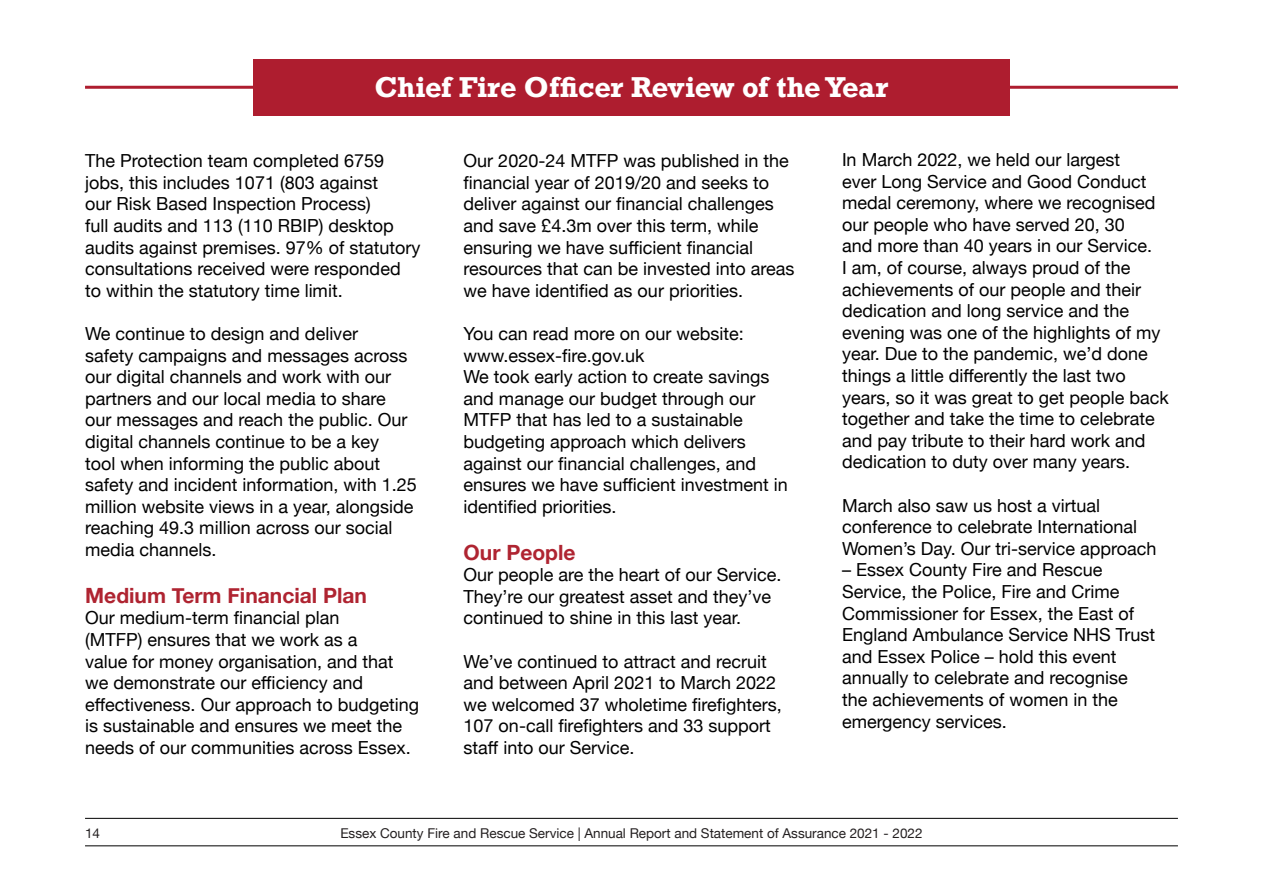
<style>
.page{position:relative;width:1263px;height:893px;background:#fff}
.page>*{position:absolute;margin:0;border:0;box-sizing:border-box;transform-origin:0 0}
.Main_header{font:700 27px "Rockwell";letter-spacing:-.01em;color:#fff}
.Main_header-2{font:700 21px "Helvetica Neue";color:#af2431}
.Main_header-3{font:18px/21.6px "Helvetica Neue";color:#000}
.t1{font:13.5px "Helvetica Neue";color:#231f20}
</style>
<div class="page">
<hr style="left:85px;top:818px;width:1093px;height:1px;background:#000">
<hr style="left:85px;top:845px;width:1093px;height:1px;background:#000">
<hr style="left:85px;top:86px;width:1093px;height:3px;background:#ae1d2f">
<div style="left:253px;top:59px;width:757px;height:57px;background:#ae1d2f"></div>
<p class="Main_header" style="left:374px;top:70px;width:516px">Chief Fire Officer Review of the Year</p>
<p class="Main_header-3" style="left:85px;top:151px;width:337px">The Protection team completed 6759 jobs, this includes 1071 (803 against<br>our Risk Based Inspection Process)<br>full audits and 113 (110 RBIP) desktop audits against premises. 97% of statutory consultations received were responded to within the statutory time limit.</p>
<p class="Main_header-3" style="left:85px;top:324px;width:333px">We continue to design and deliver<br>safety campaigns and messages across our digital channels and work with our partners and our local media to share<br>our messages and reach the public. Our digital channels continue to be a key<br>tool when informing the public about safety and incident information, with 1.25 million website views in a year, alongside reaching 49.3 million across our social media channels.</p>
<p class="Main_header-2" style="left:85px;top:579px;width:283px">Medium Term Financial Plan</p>
<p class="Main_header-3" style="left:85px;top:608px;width:335px">Our medium-term financial plan<br>(MTFP) ensures that we work as a<br>value for money organisation, and that we demonstrate our efficiency and effectiveness. Our approach to budgeting is sustainable and ensures we meet the needs of our communities across Essex.</p>
<p class="Main_header-3" style="left:464px;top:151px;width:332px">Our 2020-24 MTFP was published in the financial year of 2019/20 and seeks to deliver against our financial challenges and save £4.3m over this term, while ensuring we have sufficient financial resources that can be invested into areas we have identified as our priorities.</p>
<p class="Main_header-3" style="left:464px;top:324px;width:282px">You can read more on our website:</p>
<p class="Main_header-3" style="left:464px;top:345px;width:182px">www.essex-fire.gov.uk</p>
<p class="Main_header-3" style="left:464px;top:367px;width:326px">We took early action to create savings and manage our budget through our MTFP that has led to a sustainable budgeting approach which delivers against our financial challenges, and ensures we have sufficient investment in identified priorities.</p>
<p class="Main_header-2" style="left:464px;top:536px;width:113px">Our People</p>
<p class="Main_header-3" style="left:464px;top:565px;width:319px">Our people are the heart of our Service.<br>They’re our greatest asset and they’ve continued to shine in this last year.</p>
<p class="Main_header-3" style="left:464px;top:651px;width:320px">We’ve continued to attract and recruit and between April 2021 to March 2022 we welcomed 37 wholetime firefighters, 107 on-call firefighters and 33 support staff into our Service.</p>
<p class="Main_header-3" style="left:842px;top:150px;width:328px">In March 2022, we held our largest<br>ever Long Service and Good Conduct medal ceremony, where we recognised our people who have served 20, 30<br>and more than 40 years in our Service.<br>I am, of course, always proud of the achievements of our people and their dedication and long service and the evening was one of the highlights of my year. Due to the pandemic, we’d done things a little differently the last two years, so it was great to get people back together and take the time to celebrate and pay tribute to their hard work and dedication to duty over many years.</p>
<p class="Main_header-3" style="left:842px;top:495px;width:316px">March also saw us host a virtual conference to celebrate International<br>Women’s Day. Our tri-service approach</p>
<p class="Main_header-3" style="left:842px;top:560px;width:315px">– Essex County Fire and Rescue<br>Service, the Police, Fire and Crime<br>Commissioner for Essex, the East of<br>England Ambulance Service NHS Trust and Essex Police – hold this event annually to celebrate and recognise the achievements of women in the emergency services.</p>
<p class="t1" style="left:85px;top:823px;width:17px">14</p>
<p class="t1" style="left:340px;top:823px;width:584px">Essex County Fire and Rescue Service | Annual Report and Statement of Assurance 2021 - 2022</p>
</div>
